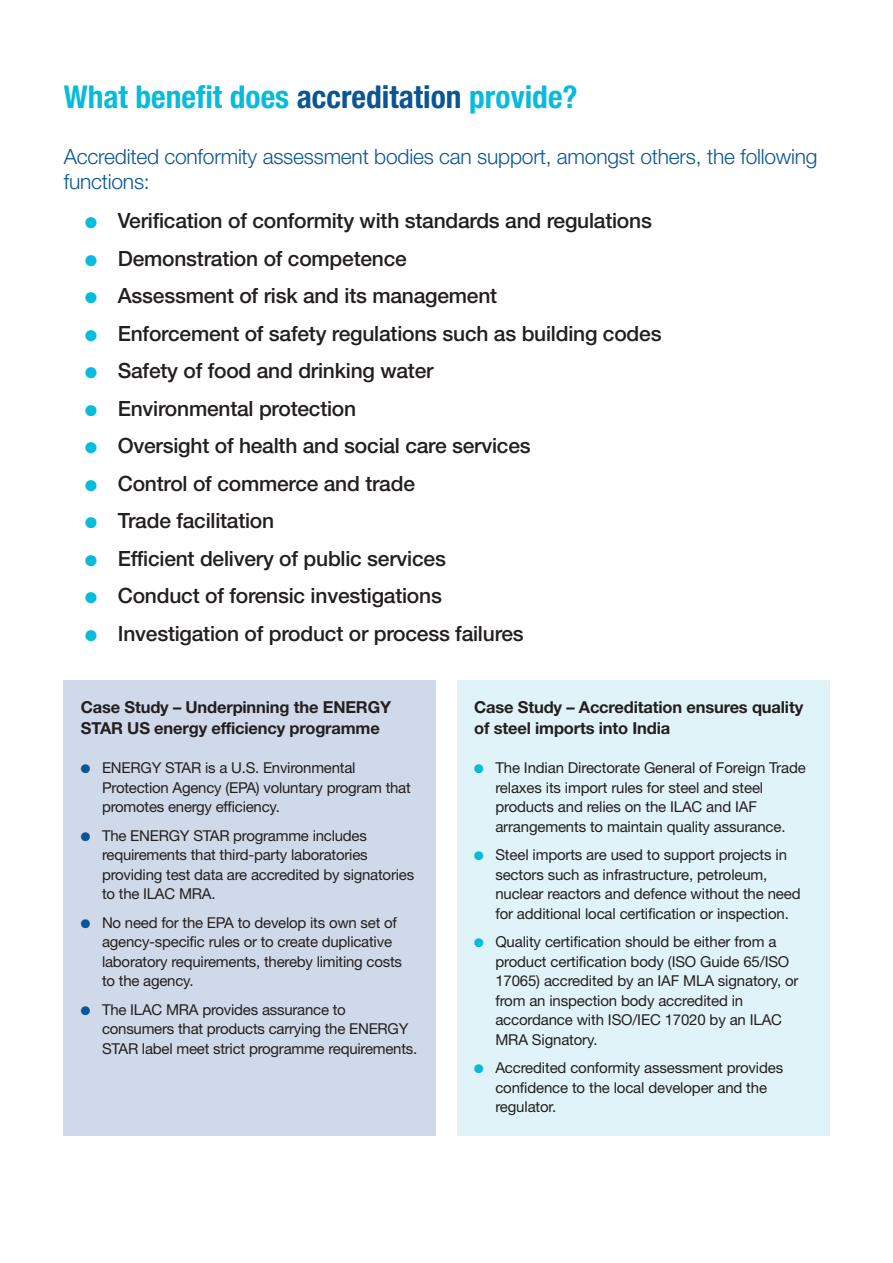
<style>
.page{position:relative;width:893px;height:1263px;background:#fff}
.page>*{position:absolute;margin:0;border:0;box-sizing:border-box;transform-origin:0 0}
.t1{font:700 condensed 31.5px "Helvetica Neue";color:#07bbda}
.t2{font:500 21px/37.5px "Helvetica Neue";letter-spacing:-.01em;color:#231f20}
.t3{font:300 21px/25.5px "Helvetica Neue";letter-spacing:-.01em;color:#0a5694}
.t4{font:700 16.5px/21px "Helvetica Neue";letter-spacing:-.01em;color:#231f20}
.t5{font:15px/19.5px "Helvetica Neue";letter-spacing:-.01em;color:#231f20}
.s1{color:#0a5694}
.s2{font-family:"Monotype Sorts";font-weight:400;font-size:15px;color:#07bbda}
.s3{font-family:"Monotype Sorts";font-size:12px;color:#0a5694}
.s4{font-family:"Monotype Sorts";font-size:12px;color:#07bbda}
</style>
<div class="page">
<div style="left:457px;top:680px;width:372px;height:455px;background:#dff3f8"></div>
<div style="left:64px;top:680px;width:372px;height:455px;background:#d0d9e9"></div>
<h1 class="t1" style="left:64px;top:85px;width:515px">What benefit does <span class="s1">accreditation</span> provide?</h1>
<h2 class="t3" style="left:64px;top:146px;width:755px">Accredited conformity assessment bodies can support, amongst others, the following functions:</h2>
<p class="t2" style="left:85px;top:204px;width:578px"><span class="s2">l</span> Verification of conformity with standards and regulations <span class="s2">l</span> Demonstration of competence<br><span class="s2">l</span> Assessment of risk and its management<br><span class="s2">l</span> Enforcement of safety regulations such as building codes <span class="s2">l</span> Safety of food and drinking water<br><span class="s2">l</span> Environmental protection<br><span class="s2">l</span> Oversight of health and social care services<br><span class="s2">l</span> Control of commerce and trade<br><span class="s2">l</span> Trade facilitation<br><span class="s2">l</span> Efficient delivery of public services<br><span class="s2">l</span> Conduct of forensic investigations<br><span class="s2">l</span> Investigation of product or process failures</p>
<p class="t4" style="left:81px;top:698px;width:312px">Case Study – Underpinning the ENERGY<br>STAR US energy efficiency programme</p>
<p class="t5" style="left:102px;top:760px;width:310px;text-indent:-21px"><span class="s3">l</span> ENERGY STAR is a U.S. Environmental<br>Protection Agency (EPA) voluntary program that promotes energy efficiency.</p>
<p class="t5" style="left:102px;top:827px;width:314px;text-indent:-21px"><span class="s3">l</span> The ENERGY STAR programme includes requirements that third-party laboratories providing test data are accredited by signatories to the ILAC MRA.</p>
<p class="t5" style="left:102px;top:914px;width:302px;text-indent:-21px"><span class="s3">l</span> No need for the EPA to develop its own set of agency-specific rules or to create duplicative laboratory requirements, thereby limiting costs to the agency.</p>
<p class="t5" style="left:102px;top:1001px;width:317px;text-indent:-21px"><span class="s3">l</span> The ILAC MRA provides assurance to consumers that products carrying the ENERGY<br>STAR label meet strict programme requirements.</p>
<p class="t4" style="left:474px;top:698px;width:331px">Case Study – Accreditation ensures quality of steel imports into India</p>
<p class="t5" style="left:495px;top:760px;width:312px;text-indent:-21px"><span class="s4">l</span> The Indian Directorate General of Foreign Trade relaxes its import rules for steel and steel products and relies on the ILAC and IAF arrangements to maintain quality assurance.</p>
<p class="t5" style="left:495px;top:847px;width:307px;text-indent:-21px"><span class="s4">l</span> Steel imports are used to support projects in sectors such as infrastructure, petroleum, nuclear reactors and defence without the need for additional local certification or inspection.</p>
<p class="t5" style="left:495px;top:934px;width:305px;text-indent:-21px"><span class="s4">l</span> Quality certification should be either from a product certification body (ISO Guide 65/ISO 17065) accredited by an IAF MLA signatory, or from an inspection body accredited in accordance with ISO/IEC 17020 by an ILAC MRA Signatory.</p>
<p class="t5" style="left:495px;top:1060px;width:289px;text-indent:-21px"><span class="s4">l</span> Accredited conformity assessment provides confidence to the local developer and the regulator.</p>
</div>
